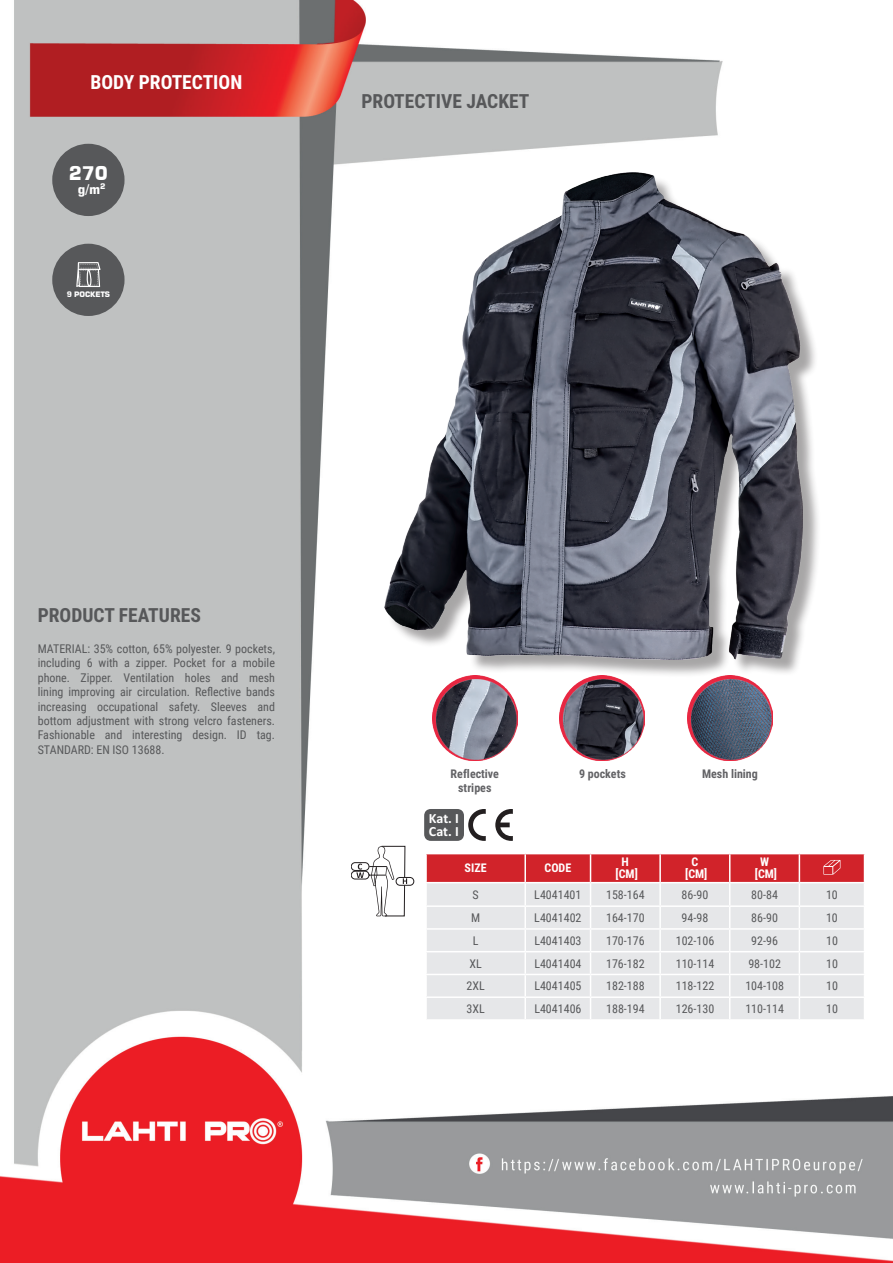
<style>
.page{position:relative;width:893px;height:1263px;background:#fff}
.page>*{position:absolute;margin:0;border:0;box-sizing:border-box;transform-origin:0 0}
.t1{font:700 19.5px "Roboto Condensed";color:#57585a}
.t2{font:700 19.5px "Roboto Condensed";color:#fff}
.t3{font:700 18.75px "Square 721 BT";color:#fff}
.t4{font:700 14.1px/12.9px "Calibri Profix";color:#fff}
.t5{font:700 13.05px "Square 721 BT";color:#fff}
.t6{font:12px/14.4px "Roboto Condensed";color:#57585a;text-align:justify}
.t7{font:700 12px/14.4px "Roboto Condensed";color:#636366;text-align:center}
.t8{font:700 12px/12px "Roboto Condensed";color:#fff;text-align:center}
.t9{font:700 7.5px "Square 721 BT";letter-spacing:-.02em;color:#fff}
</style>
<div class="page">
<img style="left:0;top:0;width:893px;height:1263px">
<div style="left:52px;top:144px;width:73px;height:72px;background:#57585a;border-radius:50%"></div>
<div style="left:52px;top:244px;width:73px;height:72px;background:#57585a;border-radius:50%"></div>
<div style="left:387px;top:176px;width:434px;height:501px;background:#231f20;opacity:.4"></div>
<img style="left:384px;top:173px;width:418px;height:486px">
<hr style="left:425px;top:854px;width:2px;height:28px;background:#fff">
<hr style="left:425px;top:883px;width:2px;height:22px;background:#fff">
<hr style="left:425px;top:907px;width:2px;height:21px;background:#fff">
<hr style="left:425px;top:930px;width:2px;height:21px;background:#fff">
<hr style="left:425px;top:952px;width:2px;height:22px;background:#fff">
<hr style="left:425px;top:975px;width:2px;height:21px;background:#fff">
<hr style="left:425px;top:998px;width:2px;height:21px;background:#fff">
<hr style="left:425px;top:853px;width:100px;height:1px;background:#fff">
<hr style="left:425px;top:882px;width:100px;height:1px;background:#fff">
<hr style="left:425px;top:905px;width:100px;height:2px;background:#fff">
<hr style="left:425px;top:928px;width:100px;height:2px;background:#fff">
<hr style="left:425px;top:951px;width:100px;height:1px;background:#fff">
<hr style="left:425px;top:974px;width:100px;height:1px;background:#fff">
<hr style="left:425px;top:996px;width:100px;height:2px;background:#fff">
<hr style="left:425px;top:1019px;width:100px;height:2px;background:#fff">
<hr style="left:525px;top:1019px;width:65px;height:2px;background:#fff">
<hr style="left:590px;top:1019px;width:70px;height:2px;background:#fff">
<hr style="left:660px;top:1019px;width:70px;height:2px;background:#fff">
<hr style="left:730px;top:1019px;width:69px;height:2px;background:#fff">
<hr style="left:799px;top:1019px;width:66px;height:2px;background:#fff">
<svg style="left:426px;top:853px;width:439px;height:166px;background:#e4c9cb"></svg>
<div style="left:424px;top:809px;width:40px;height:32px;background:#57585a;border-radius:7px"></div>
<svg style="left:495px;top:809px;width:18px;height:32px"></svg>
<svg style="left:468px;top:809px;width:18px;height:32px"></svg>
<svg style="left:76px;top:262px;width:25px;height:25px"></svg>
<img style="left:432px;top:675px;width:85px;height:85px">
<img style="left:560px;top:675px;width:85px;height:85px">
<img style="left:687px;top:675px;width:85px;height:85px">
<div style="left:351px;top:862px;width:18px;height:9px;background:#fff;border:1px solid #231f20;border-radius:4px"></div>
<div style="left:351px;top:871px;width:18px;height:8px;background:#fff;border:1px solid #231f20;border-radius:4px"></div>
<svg style="left:396px;top:877px;width:18px;height:8px"></svg>
<svg style="left:356px;top:846px;width:51px;height:70px"></svg>
<h1 class="t2" style="left:90px;top:69px;width:153px">BODY PROTECTION</h1>
<h2 class="t3" style="left:69px;top:162px;width:41px">270</h2>
<p class="t5" style="left:78px;top:181px;width:29px">g/m<sup>2</sup></p>
<p class="t9" style="left:67px;top:289px;width:45px">9 POCKETS</p>
<h1 class="t1" style="left:361px;top:88px;width:170px">PROTECTIVE JACKET</h1>
<h1 class="t1" style="left:38px;top:601px;width:165px">PRODUCT FEATURES</h1>
<p class="t6" style="left:38px;top:641px;width:239px">MATERIAL: 35% cotton, 65% polyester. 9 pockets, including 6 with a zipper. Pocket for a mobile phone. Zipper. Ventilation holes and mesh lining improving air circulation. Reflective bands increasing occupational safety. Sleeves and bottom adjustment with strong velcro fasteners.<br>Fashionable and interesting design. ID tag.<br>STANDARD: EN ISO 13688.</p>
<p class="t7" style="left:451px;top:766px;width:50px">Reflective stripes</p>
<p class="t7" style="left:579px;top:766px;width:48px">9 pockets</p>
<p class="t7" style="left:702px;top:766px;width:57px">Mesh lining</p>
<p class="t4" style="left:429px;top:811px;width:32px">Kat. I<br>Cat. I</p>
<p class="t8" style="left:465px;top:862px;width:23px">SIZE</p>
<p class="t8" style="left:544px;top:862px;width:28px">CODE</p>
<p class="t8" style="left:616px;top:856px;width:24px">H [CM]</p>
<p class="t8" style="left:685px;top:856px;width:24px">C [CM]</p>
<p class="t8" style="left:755px;top:856px;width:24px">W [CM]</p>
<p class="t6" style="left:472px;top:887px;width:8px">S</p>
<p class="t6" style="left:534px;top:887px;width:49px">L4041401</p>
<p class="t6" style="left:606px;top:887px;width:40px">158-164</p>
<p class="t6" style="left:682px;top:887px;width:28px">86-90</p>
<p class="t6" style="left:751px;top:887px;width:28px">80-84</p>
<p class="t6" style="left:826px;top:887px;width:13px">10</p>
<p class="t6" style="left:471px;top:910px;width:11px">M</p>
<p class="t6" style="left:534px;top:910px;width:49px">L4041402</p>
<p class="t6" style="left:606px;top:910px;width:40px">164-170</p>
<p class="t6" style="left:682px;top:910px;width:28px">94-98</p>
<p class="t6" style="left:751px;top:910px;width:28px">86-90</p>
<p class="t6" style="left:826px;top:910px;width:13px">10</p>
<p class="t6" style="left:473px;top:933px;width:7px">L</p>
<p class="t6" style="left:534px;top:933px;width:49px">L4041403</p>
<p class="t6" style="left:606px;top:933px;width:40px">170-176</p>
<p class="t6" style="left:676px;top:933px;width:40px">102-106</p>
<p class="t6" style="left:751px;top:933px;width:28px">92-96</p>
<p class="t6" style="left:826px;top:933px;width:13px">10</p>
<p class="t6" style="left:469px;top:956px;width:14px">XL</p>
<p class="t6" style="left:534px;top:956px;width:49px">L4041404</p>
<p class="t6" style="left:606px;top:956px;width:40px">176-182</p>
<p class="t6" style="left:676px;top:956px;width:40px">110-114</p>
<p class="t6" style="left:748px;top:956px;width:34px">98-102</p>
<p class="t6" style="left:826px;top:956px;width:13px">10</p>
<p class="t6" style="left:467px;top:978px;width:20px">2XL</p>
<p class="t6" style="left:534px;top:978px;width:49px">L4041405</p>
<p class="t6" style="left:606px;top:978px;width:40px">182-188</p>
<p class="t6" style="left:676px;top:978px;width:40px">118-122</p>
<p class="t6" style="left:745px;top:978px;width:40px">104-108</p>
<p class="t6" style="left:826px;top:978px;width:13px">10</p>
<p class="t6" style="left:467px;top:1001px;width:20px">3XL</p>
<p class="t6" style="left:534px;top:1001px;width:49px">L4041406</p>
<p class="t6" style="left:606px;top:1001px;width:40px">188-194</p>
<p class="t6" style="left:676px;top:1001px;width:40px">126-130</p>
<p class="t6" style="left:745px;top:1001px;width:40px">110-114</p>
<p class="t6" style="left:826px;top:1001px;width:13px">10</p>
</div>
